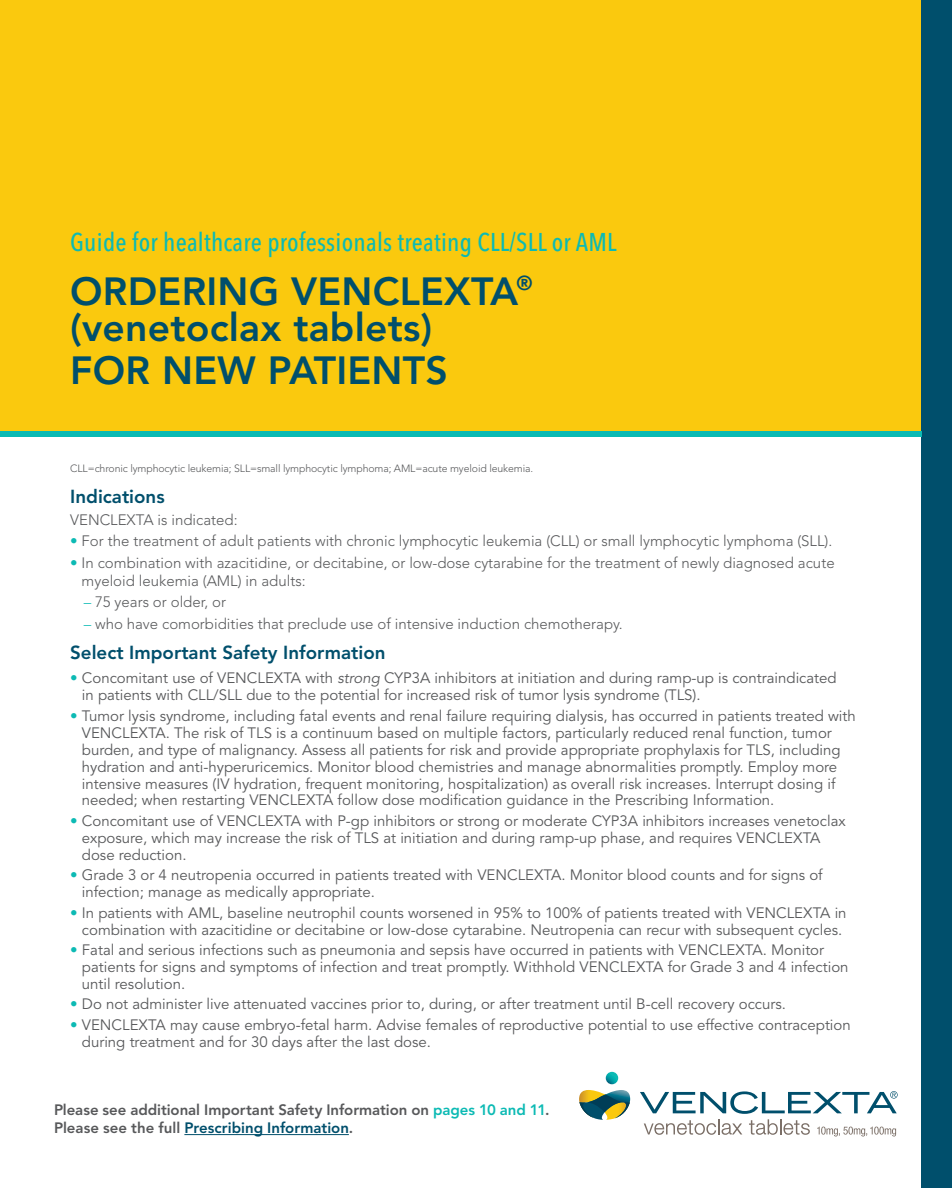
<style>
.page{position:relative;width:952px;height:1188px;background:#fff}
.page>*{position:absolute;margin:0;border:0;box-sizing:border-box;transform-origin:0 0}
.t1{font:800 39px/36px "Avenir LT Std";letter-spacing:.005em;color:#004f6c}
.t2{font:500 condensed 25.5px "Avenir Next LT Pro";letter-spacing:.01em;color:#0cbab4}
.t3{font:800 18.75px "Avenir LT Std";color:#004f6c}
.t4{font:15px/17px "Avenir LT Std";color:#58595b}
.t5{font:300 15px/18px "Avenir LT Std";color:#58595b}
.t6{font:800 15px/18px "Avenir LT Std";color:#58595b}
.t7{font:300 10.5px "Avenir LT Std";letter-spacing:-.01em;color:#58595b}
.s1{color:#0cbab4}
.s2{font-style:italic}
.s3{color:#004f6c}
</style>
<div class="page">
<div style="left:0;top:0;width:952px;height:435px;background:#fac90e"></div>
<div style="left:922px;top:0;width:30px;height:1188px;background:#004f6c"></div>
<div style="left:0;top:431px;width:922px;height:6px;background:#0cbab4"></div>
<hr style="left:184px;top:1134px;width:165px;height:1px;background:#004f6c">
<svg style="left:640px;top:1091px;width:257px;height:45px"></svg>
<svg style="left:579px;top:1090px;width:51px;height:30px"></svg>
<svg style="left:606px;top:1072px;width:12px;height:12px"></svg>
<h2 class="t2" style="left:70px;top:226px;width:548px">Guide for healthcare professionals treating CLL/SLL or AML</h2>
<h1 class="t1" style="left:70px;top:273px;width:464px">ORDERING VENCLEXTA<sup>® </sup>(venetoclax tablets)</h1>
<h1 class="t1" style="left:70px;top:353px;width:379px">FOR NEW PATIENTS</h1>
<p class="t7" style="left:70px;top:462px;width:464px">CLL=chronic lymphocytic leukemia; SLL=small lymphocytic lymphoma; AML=acute myeloid leukemia.</p>
<p class="t3" style="left:70px;top:486px;width:96px">Indications</p>
<p class="t5" style="left:70px;top:511px;width:169px">VENCLEXTA is indicated:</p>
<p class="t5" style="left:70px;top:532px;width:763px"><span class="s1">•</span> For the treatment of adult patients with chronic lymphocytic leukemia (CLL) or small lymphocytic lymphoma (SLL).</p>
<p class="t5" style="left:82px;top:554px;width:754px;text-indent:-11px"><span class="s1">•</span> In combination with azacitidine, or decitabine, or low-dose cytarabine for the treatment of newly diagnosed acute myeloid leukemia (AML) in adults:</p>
<p class="t5" style="left:84px;top:593px;width:144px"><span class="s1">–</span> 75 years or older, or</p>
<p class="t5" style="left:84px;top:615px;width:540px"><span class="s1">–</span> who have comorbidities that preclude use of intensive induction chemotherapy.</p>
<p class="t3" style="left:70px;top:642px;width:317px">Select Important Safety Information</p>
<p class="t4" style="left:82px;top:670px;width:756px;text-indent:-12px"><span class="s1">•</span> Concomitant use of VENCLEXTA with <span class="s2">strong</span> CYP3A inhibitors at initiation and during ramp-up is contraindicated in patients with CLL/SLL due to the potential for increased risk of tumor lysis syndrome (TLS).</p>
<p class="t4" style="left:82px;top:708px;width:775px;text-indent:-12px"><span class="s1">•</span> Tumor lysis syndrome, including fatal events and renal failure requiring dialysis, has occurred in patients treated with VENCLEXTA. The risk of TLS is a continuum based on multiple factors, particularly reduced renal function, tumor burden, and type of malignancy. Assess all patients for risk and provide appropriate prophylaxis for TLS, including hydration and anti-hyperuricemics. Monitor blood chemistries and manage abnormalities promptly. Employ more intensive measures (IV hydration, frequent monitoring, hospitalization) as overall risk increases. Interrupt dosing if needed; when restarting VENCLEXTA follow dose modification guidance in the Prescribing Information.</p>
<p class="t4" style="left:82px;top:813px;width:765px;text-indent:-12px"><span class="s1">•</span> Concomitant use of VENCLEXTA with P-gp inhibitors or strong or moderate CYP3A inhibitors increases venetoclax exposure, which may increase the risk of TLS at initiation and during ramp-up phase, and requires VENCLEXTA dose reduction.</p>
<p class="t4" style="left:82px;top:867px;width:742px;text-indent:-12px"><span class="s1">•</span> Grade 3 or 4 neutropenia occurred in patients treated with VENCLEXTA. Monitor blood counts and for signs of infection; manage as medically appropriate.</p>
<p class="t4" style="left:70px;top:904px;width:778px;text-align:center"><span class="s1">•</span> In patients with AML, baseline neutrophil counts worsened in 95% to 100% of patients treated with VENCLEXTA in combination with azacitidine or decitabine or low-dose cytarabine. Neutropenia can recur with subsequent cycles.</p>
<p class="t4" style="left:82px;top:942px;width:768px;text-indent:-12px"><span class="s1">•</span> Fatal and serious infections such as pneumonia and sepsis have occurred in patients with VENCLEXTA. Monitor patients for signs and symptoms of infection and treat promptly. Withhold VENCLEXTA for Grade 3 and 4 infection until resolution.</p>
<p class="t4" style="left:70px;top:996px;width:717px"><span class="s1">•</span> Do not administer live attenuated vaccines prior to, during, or after treatment until B-cell recovery occurs.</p>
<p class="t4" style="left:82px;top:1017px;width:770px;text-indent:-12px"><span class="s1">•</span> VENCLEXTA may cause embryo-fetal harm. Advise females of reproductive potential to use effective contraception during treatment and for 30 days after the last dose.</p>
<p class="t6" style="left:54px;top:1101px;width:497px">Please see additional Important Safety Information on <span class="s1">pages 10 and 11</span>.<br>Please see the full <span class="s3">Prescribing Information</span>.</p>
</div>
